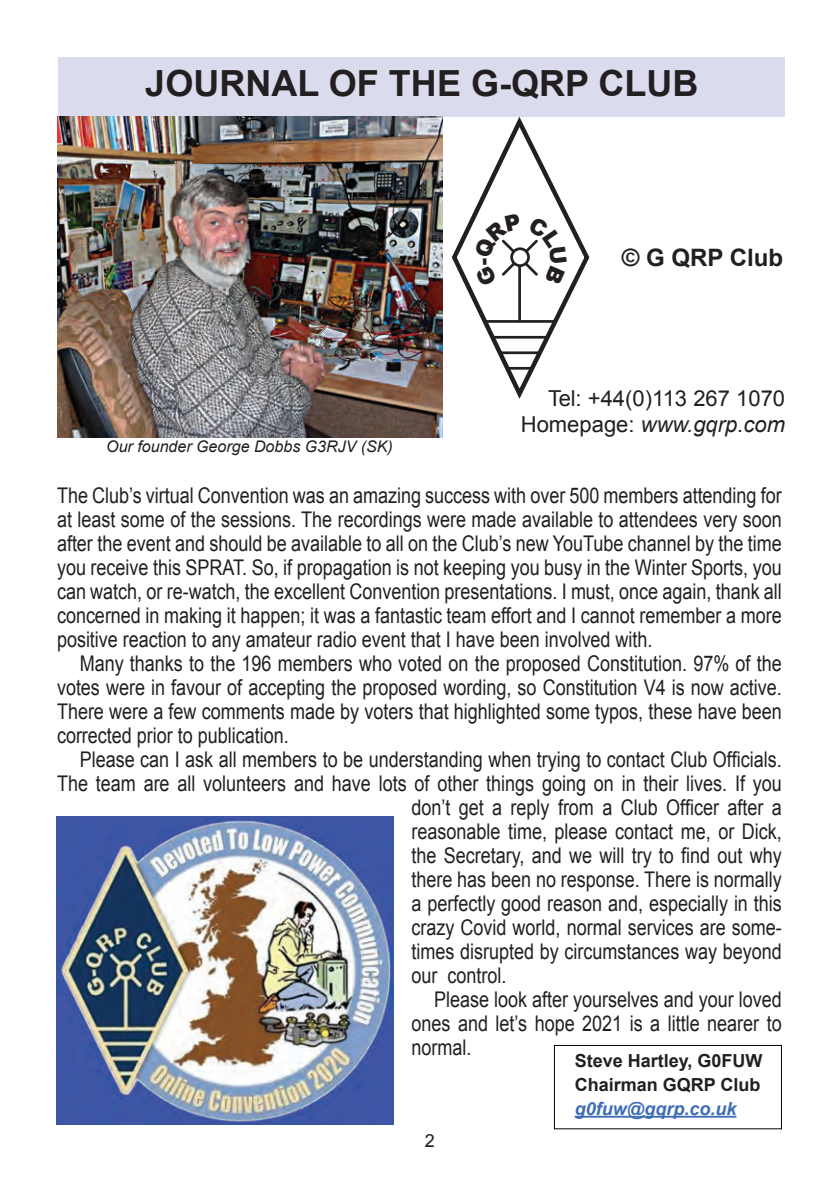
<style>
.page{position:relative;width:840px;height:1191px;background:#fff}
.page>*{position:absolute;margin:0;border:0;box-sizing:border-box;transform-origin:0 0}
.t1{font:700 36px "Arial";color:#231f20}
.t2{font:700 24px "Arial";color:#231f20}
.t3{font:italic 22px "Arial";color:#231f20}
.t4{font:22px "Arial";color:#231f20}
.t5{font:21.6px/24px "Arial";color:#231f20;text-align:justify;scale:.83 1}
.t6{font:700 18px "Arial";color:#231f20}
.t7{font:italic 700 18px "Arial";color:#3e6db5}
.t8{font:18px "Arial";color:#231f20}
.t9{font:italic 16px "Arial";color:#231f20}
.s1{font-style:normal}
</style>
<div class="page">
<div style="left:59px;top:57px;width:725px;height:60px;background:#dbdbee"></div>
<img style="left:57px;top:117px;width:385px;height:320px">
<svg style="left:451px;top:117px;width:139px;height:282px"></svg>
<hr style="left:574px;top:1115px;width:162px;height:2px;background:#3e6db5">
<div style="left:553px;top:1045px;width:228px;height:84px;border:1px solid #000"></div>
<img style="left:57px;top:816px;width:336px;height:308px">
<svg style="left:474px;top:214px;width:92px;height:72px"></svg>
<p class="t1" style="left:145px;top:60px;width:554px">JOURNAL OF THE G-QRP CLUB</p>
<p class="t2" style="left:621px;top:242px;width:163px">© G QRP Club</p>
<p class="t9" style="left:106px;top:436px;width:288px">Our founder George Dobbs G3RJV (SK)</p>
<p class="t4" style="left:548px;top:384px;width:238px">Tel: +44(0)113 267 1070</p>
<p class="t3" style="left:520px;top:410px;width:266px"><span class="s1">Homepage:</span> www.gqrp.com</p>
<p class="t5" style="left:57px;top:483px;width:874px">The Club’s virtual Convention was an amazing success with over 500 members attending for at least some of the sessions. The recordings were made available to attendees very soon after the event and should be available to all on the Club’s new YouTube channel by the time you receive this SPRAT. So, if propagation is not keeping you busy in the Winter Sports, you can watch, or re-watch, the excellent Convention presentations. I must, once again, thank all concerned in making it happen; it was a fantastic team effort and I cannot remember a more positive reaction to any amateur radio event that I have been involved with.</p>
<p class="t5" style="left:57px;top:651px;width:874px;text-indent:23px">Many thanks to the 196 members who voted on the proposed Constitution. 97% of the votes were in favour of accepting the proposed wording, so Constitution V4 is now active.<br>There were a few comments made by voters that highlighted some typos, these have been corrected prior to publication.</p>
<p class="t5" style="left:80px;top:747px;width:846px">Please can I ask all members to be understanding when trying to contact Club Officials.</p>
<p class="t5" style="left:57px;top:771px;width:874px">The team are all volunteers and have lots of other things going on in their lives. If you</p>
<p class="t5" style="left:411px;top:795px;width:447px">don’t get a reply from a Club Officer after a</p>
<p class="t5" style="left:411px;top:819px;width:447px">reasonable time, please contact me, or Dick,</p>
<p class="t5" style="left:411px;top:843px;width:447px">the Secretary, and we will try to find out why</p>
<p class="t5" style="left:411px;top:867px;width:447px">there has been no response. There is normally</p>
<p class="t5" style="left:411px;top:891px;width:447px">a perfectly good reason and, especially in this</p>
<p class="t5" style="left:411px;top:915px;width:447px">crazy Covid world, normal services are some-</p>
<p class="t5" style="left:411px;top:939px;width:447px">times disrupted by circumstances way beyond</p>
<p class="t5" style="left:411px;top:963px;width:116px">our control.</p>
<p class="t5" style="left:411px;top:987px;width:447px;text-indent:23px">Please look after yourselves and your loved ones and let’s hope 2021 is a little nearer to normal.</p>
<p class="t6" style="left:574px;top:1048px;width:189px">Steve Hartley, G0FUW</p>
<p class="t6" style="left:574px;top:1072px;width:187px">Chairman GQRP Club</p>
<p class="t7" style="left:574px;top:1096px;width:163px">g0fuw@gqrp.co.uk</p>
<p class="t8" style="left:424px;top:1129px;width:12px">2</p>
</div>
